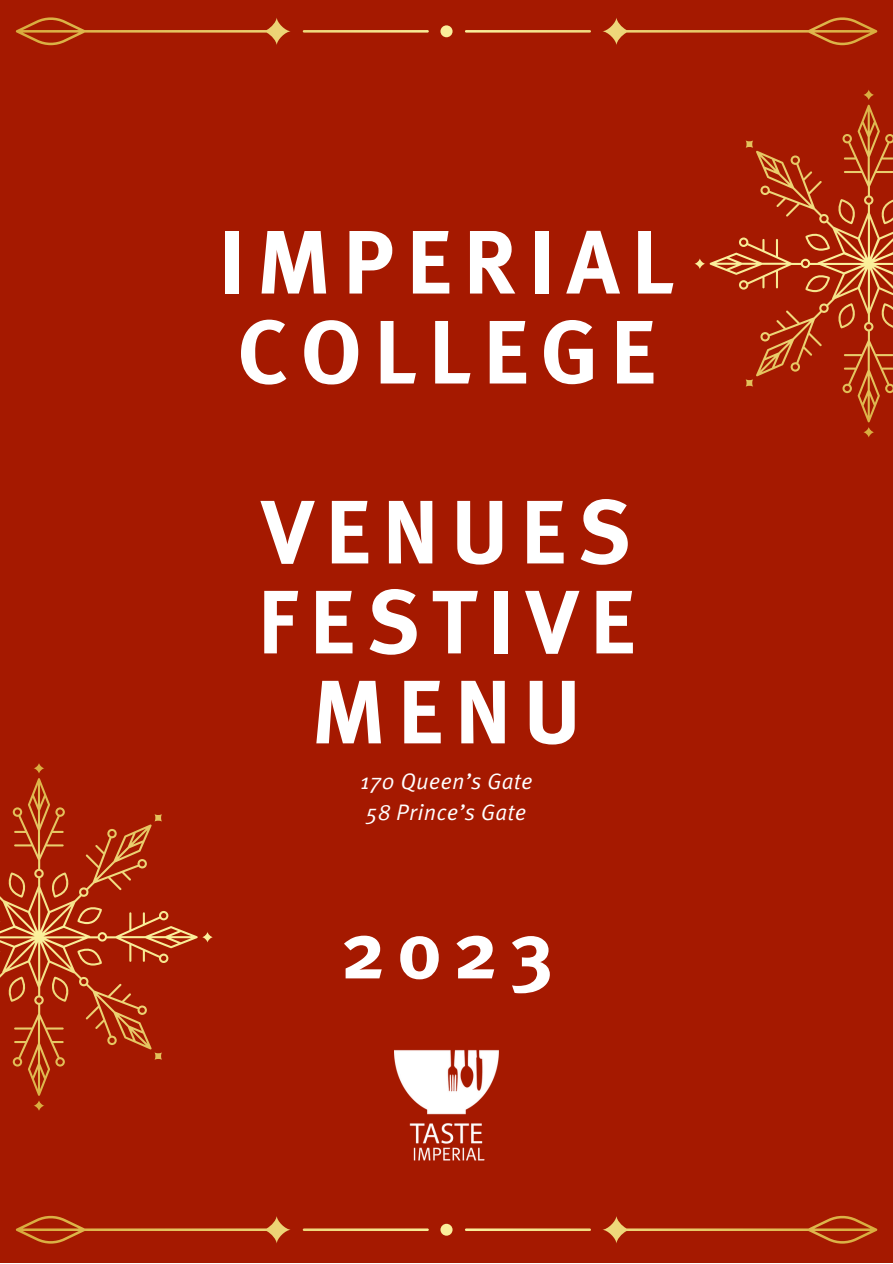
<style>
.page{position:relative;width:893px;height:1264px;background:#fff}
.page>*{position:absolute;margin:0;border:0;box-sizing:border-box;transform-origin:0 0}
.t1{font:700 89.85px/89.8px "Meta Pro";letter-spacing:.13em;color:#fff}
.t2{font:700 81px "Meta Pro";color:#fff}
.t3{font:italic 22.5px "Meta Pro";letter-spacing:.01em;color:#fff}
</style>
<div class="page">
<div style="left:0;top:0;width:892px;height:1262px;background:#a51900"></div>
<img style="left:394px;top:1049px;width:104px;height:112px">
<svg style="left:16px;top:1215px;width:861px;height:28px"></svg>
<svg style="left:16px;top:17px;width:861px;height:28px"></svg>
<svg style="left:694px;top:90px;width:198px;height:348px"></svg>
<svg style="left:0;top:763px;width:213px;height:348px"></svg>
<p class="t1" style="left:218px;top:226px;width:457px">IMPERIAL<br>COLLEGE</p>
<p class="t1" style="left:262px;top:495px;width:370px">VENUES</p>
<p class="t1" style="left:257px;top:585px;width:379px">FESTIVE</p>
<p class="t1" style="left:311px;top:675px;width:271px">MENU</p>
<p class="t3" style="left:360px;top:772px;width:174px">170 Queen’s Gate</p>
<p class="t3" style="left:366px;top:802px;width:161px">58 Prince’s Gate</p>
<p class="t2" style="left:340px;top:917px;width:215px">2023</p>
</div>
